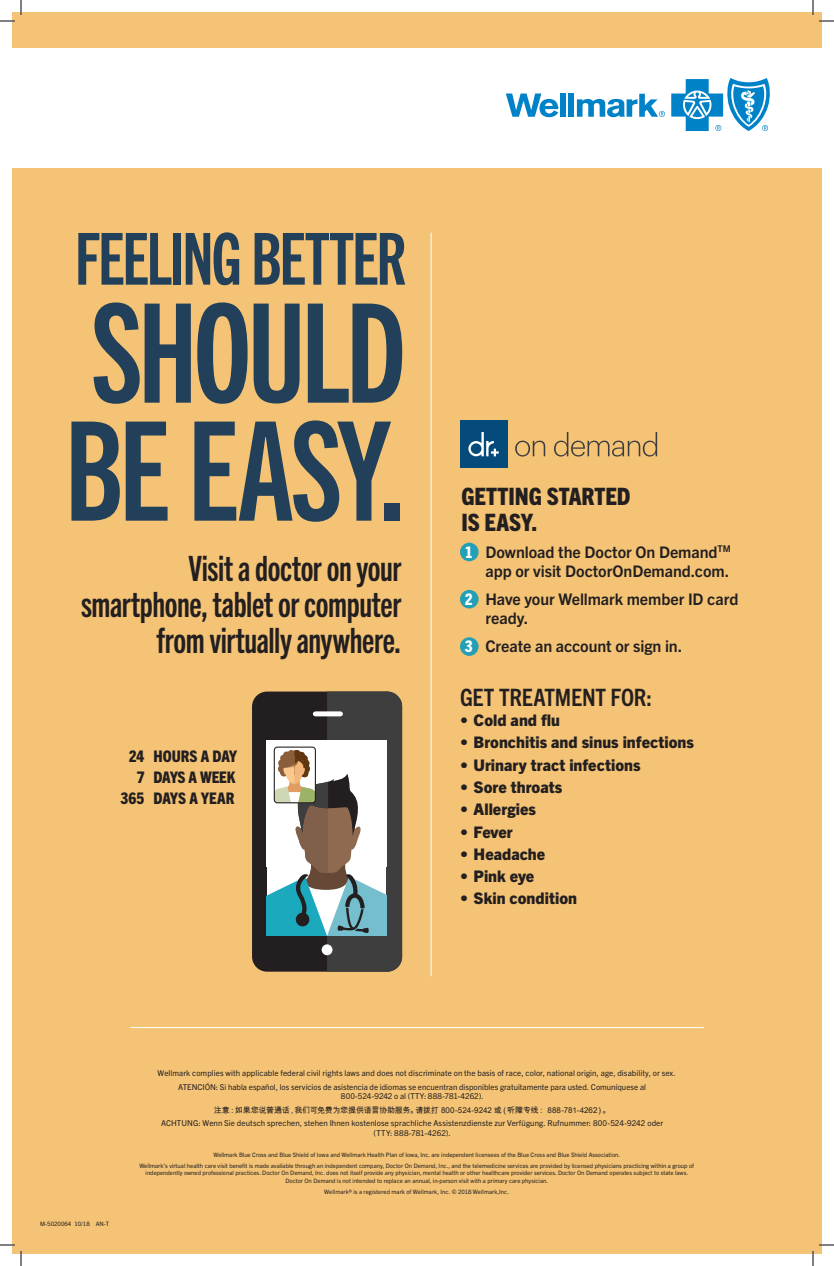
<style>
.page{position:relative;width:834px;height:1266px;background:#fff}
.page>*{position:absolute;margin:0;border:0;box-sizing:border-box;transform-origin:0 0}
.H1_Document_Title{font:138px/118px "Trade Gothic Next LT Pro Bd Cm";letter-spacing:-.03em;color:#224059}
.H1_Document_Title-2{font:72px "Trade Gothic Next LT Pro Bd Cm";letter-spacing:-.03em;color:#224059}
.H2_Document_Subtitle{font:35px/36px "Trade Gothic Next LT Pro Bd Cm";letter-spacing:-.01em;color:#231f20;text-align:right}
.H3_Paragraph_Heading{font:800 condensed 24px/26px "Trade Gothic Next LT Pro";letter-spacing:-.005em;color:#231f20}
.H3_Paragraph_Heading-2{font:700 condensed 24px "Trade Gothic Next LT Pro";letter-spacing:-.01em;color:#231f20}
.t1{font:800 16px "Trade Gothic Next LT Pro";color:#231f20}
.t2{font:700 16px/19px "Trade Gothic Next LT Pro";letter-spacing:-.005em;color:#231f20;text-align:right}
.P_Body_Copy{font:800 condensed 16px "Trade Gothic Next LT Pro";letter-spacing:-.005em;color:#231f20}
.MAND_P_Spanish{font:8px/9.6px "Trade Gothic Next LT Pro";color:#231f20;text-align:center}
.MAND_P_German{font:8px/9.6px "Trade Gothic Next LT Pro";letter-spacing:.01em;color:#231f20;text-align:center}
.MAND-P-Notice{font:8px "Trade Gothic Next LT Pro";letter-spacing:.01em;color:#231f20}
.MAND_P_Chinese{font:8px "Arial Unicode MS";letter-spacing:-.015em;color:#231f20}
.P_Disclaimer{font:6px/8px "Trade Gothic Next LT Pro";color:#231f20;text-align:center}
.s1{font-weight:800;font-stretch:condensed;color:#fff}
</style>
<div class="page">
<div style="left:12px;top:168px;width:810px;height:1086px;background:#f4c375"></div>
<div style="left:12px;top:12px;width:810px;height:36px;background:#f4c375"></div>
<hr style="left:431px;top:233px;width:1px;height:743px;background:#fff">
<div style="left:569px;top:94px;width:5px;height:23px;background:#0082c8"></div>
<div style="left:560px;top:94px;width:6px;height:23px;background:#0082c8"></div>
<svg style="left:506px;top:94px;width:52px;height:23px"></svg>
<svg style="left:577px;top:94px;width:88px;height:23px"></svg>
<svg style="left:671px;top:78px;width:99px;height:53px"></svg>
<div style="left:460px;top:421px;width:47px;height:47px;background:#044b7c"></div>
<svg style="left:468px;top:432px;width:31px;height:24px"></svg>
<svg style="left:515px;top:441px;width:30px;height:16px"></svg>
<svg style="left:554px;top:432px;width:103px;height:25px"></svg>
<div style="left:460px;top:543px;width:19px;height:18px;background:#23a0b5;border-radius:50%"></div>
<div style="left:460px;top:590px;width:19px;height:18px;background:#23a0b5;border-radius:50%"></div>
<div style="left:460px;top:637px;width:19px;height:19px;background:#23a0b5;border-radius:50%"></div>
<svg style="left:252px;top:692px;width:150px;height:280px"></svg>
<hr style="left:130px;top:1027px;width:574px;height:1px;background:#fff">
<svg style="left:0;top:0;width:22px;height:22px"></svg>
<svg style="left:0;top:1244px;width:22px;height:22px"></svg>
<svg style="left:812px;top:0;width:22px;height:22px"></svg>
<svg style="left:812px;top:1244px;width:22px;height:22px"></svg>
<h1 class="H1_Document_Title-2" style="left:75px;top:211px;width:333px">FEELING BETTER</h1>
<h1 class="H1_Document_Title" style="left:65px;top:286px;width:343px">SHOULD<br>BE EASY.</h1>
<h2 class="H2_Document_Subtitle" style="left:81px;top:548px;width:322px">Visit a doctor on your smartphone, tablet or computer from virtually anywhere.</h2>
<p class="P_Body_Copy" style="left:129px;top:745px;width:110px">24 HOURS A DAY</p>
<p class="P_Body_Copy" style="left:137px;top:766px;width:100px">7 DAYS A WEEK</p>
<p class="P_Body_Copy" style="left:121px;top:787px;width:115px">365 DAYS A YEAR</p>
<h3 class="H3_Paragraph_Heading" style="left:461px;top:482px;width:171px">GETTING STARTED<br>IS EASY.</h3>
<p class="t2" style="left:465px;top:541px;width:267px"><span class="s1">1</span> Download the Doctor On Demand<sup>TM </sup>app or visit DoctorOnDemand.com.</p>
<p class="t2" style="left:485px;top:588px;width:254px;text-align:left;text-indent:-20px"><span class="s1">2</span> Have your Wellmark member ID card ready.</p>
<p class="t2" style="left:465px;top:636px;width:219px"><span class="s1">3</span> Create an account or sign in.</p>
<h3 class="H3_Paragraph_Heading-2" style="left:460px;top:681px;width:194px">GET TREATMENT FOR:</h3>
<p class="t1" style="left:460px;top:709px;width:102px">• Cold and flu</p>
<p class="t1" style="left:460px;top:732px;width:236px">• Bronchitis and sinus infections</p>
<p class="t1" style="left:460px;top:754px;width:182px">• Urinary tract infections</p>
<p class="t1" style="left:460px;top:776px;width:104px">• Sore throats</p>
<p class="t1" style="left:460px;top:798px;width:78px">• Allergies</p>
<p class="t1" style="left:460px;top:821px;width:54px">• Fever</p>
<p class="t1" style="left:460px;top:843px;width:87px">• Headache</p>
<p class="t1" style="left:460px;top:865px;width:76px">• Pink eye</p>
<p class="t1" style="left:460px;top:887px;width:119px">• Skin condition</p>
<p class="P_Disclaimer" style="left:40px;top:1219px;width:70px">M-5020064 10/18 AN-T</p>
<p class="MAND-P-Notice" style="left:158px;top:1068px;width:520px">Wellmark complies with applicable federal civil rights laws and does not discriminate on the basis of race, color, national origin, age, disability, or sex.</p>
<p class="MAND_P_Spanish" style="left:178px;top:1081px;width:469px">ATENCIÓN: Si habla español, los servicios de asistencia de idiomas se encuentran disponibles gratuitamente para usted. Comuníquese al<br>800-524-9242 o al (TTY: 888-781-4262).</p>
<p class="MAND_P_Chinese" style="left:214px;top:1104px;width:398px">注意：如果您说普通话，我们可免费为您提供语言协助服务。请拨打 800-524-9242 或（听障专线： 888-781-4262）。</p>
<p class="MAND_P_German" style="left:161px;top:1118px;width:504px">ACHTUNG: Wenn Sie deutsch sprechen, stehen Ihnen kostenlose sprachliche Assistenzdienste zur Verfügung. Rufnummer: 800-524-9242 oder (TTY: 888-781-4262).</p>
<p class="P_Disclaimer" style="left:213px;top:1150px;width:408px">Wellmark Blue Cross and Blue Shield of Iowa and Wellmark Health Plan of Iowa, Inc. are independent licensees of the Blue Cross and Blue Shield Association.</p>
<p class="P_Disclaimer" style="left:139px;top:1161px;width:556px">Wellmark’s virtual health care visit benefit is made available through an independent company, Doctor On Demand, Inc., and the telemedicine services are provided by licensed physicians practicing within a group of independently owned professional practices. Doctor On Demand, Inc. does not itself provide any physician, mental health or other healthcare provider services. Doctor On Demand operates subject to state laws.<br>Doctor On Demand is not intended to replace an annual, in-person visit with a primary care physician.</p>
<p class="P_Disclaimer" style="left:324px;top:1188px;width:186px">Wellmark® is a registered mark of Wellmark, Inc. © 2018 Wellmark,Inc.</p>
</div>
